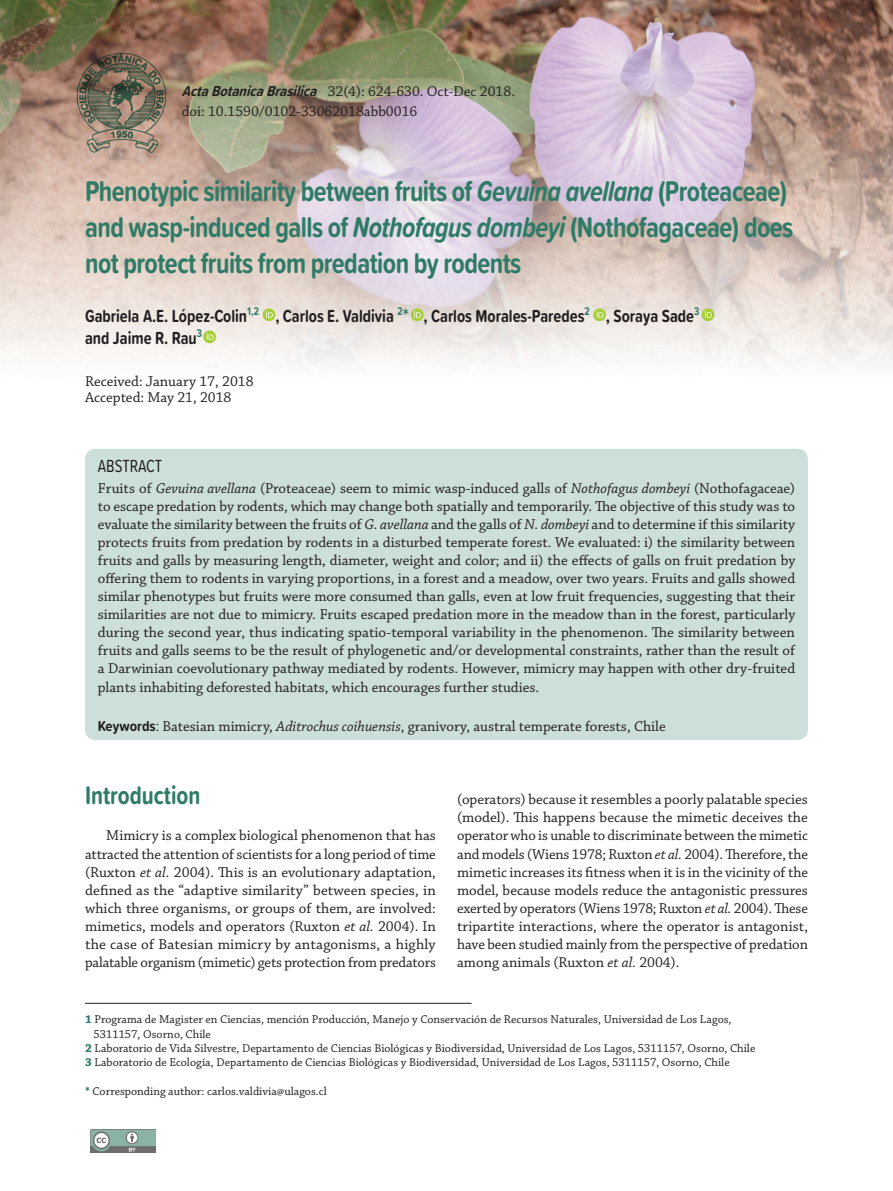
<style>
.page{position:relative;width:893px;height:1191px;background:#fff}
.page>*{position:absolute;margin:0;border:0;box-sizing:border-box;transform-origin:0 0}
.TÍTULO{font:700 29.7px/36px "Proxima Soft Cond";letter-spacing:-.02em;color:#2f7b67;scale:.91 1}
.SUBTÍTULOS{font:700 26.4px "Proxima Soft Cond";color:#2f7b67;scale:.91 1}
.AUTORES{font:700 18.15px/21.6px "Proxima Soft Cond";color:#231f20;scale:.91 1}
.ABSTRACT1{font:18.15px "Proxima Soft Cond";color:#231f20;scale:.91 1}
.ABSTRACT2{font:15px/18px "Chaparral Pro";color:#231f20;text-align:justify}
.MIOLO{font:15px/18px "Chaparral Pro";letter-spacing:-.005em;color:#231f20;text-align:justify}
.KEY_WORDS1{font:15px "Chaparral Pro";color:#231f20}
.RECEPÇÃO{font:15px "Chaparral Pro";color:#231f20}
.DOI{font:15px "Chaparral Pro";color:#231f20}
.NOTAS{font:12px "Chaparral Pro";color:#231f20}
.NOTAS-2a_LINHA{font:12px "Chaparral Pro";color:#231f20}
.s1{font-family:"Proxima Soft Cond";font-weight:700;font-style:italic}
.s2{font-style:italic}
.s3{font-size:19.8px;color:#2f7b67}
.s4{font-family:"Proxima Soft Cond";font-weight:700}
.s5{font-family:"Proxima Soft Cond"}
.s6{font-weight:700;color:#2f7b67}
</style>
<div class="page">
<img style="left:135px;top:0;width:758px;height:365px">
<img style="left:0;top:0;width:135px;height:79px">
<img style="left:0;top:79px;width:82px;height:279px">
<img style="left:75px;top:47px;width:95px;height:112px">
<div style="left:85px;top:449px;width:723px;height:291px;background:#cddfdb;border-radius:11px"></div>
<hr style="left:85px;top:1003px;width:387px;height:1px;background:#231f20">
<img style="left:91px;top:1129px;width:65px;height:23px">
<div style="left:263px;top:308px;width:12px;height:13px;background:#a6ce39;border-radius:50%"></div>
<svg style="left:266px;top:311px;width:7px;height:7px"></svg>
<svg style="left:203px;top:330px;width:13px;height:13px"></svg>
<svg style="left:207px;top:333px;width:7px;height:7px"></svg>
<div style="left:702px;top:308px;width:12px;height:13px;background:#a6ce39;border-radius:50%"></div>
<svg style="left:705px;top:311px;width:7px;height:7px"></svg>
<svg style="left:593px;top:308px;width:13px;height:13px"></svg>
<svg style="left:597px;top:311px;width:6px;height:7px"></svg>
<div style="left:411px;top:308px;width:12px;height:13px;background:#a6ce39;border-radius:50%"></div>
<svg style="left:414px;top:311px;width:7px;height:7px"></svg>
<p class="MIOLO" style="left:182px;top:82px;width:335px"><span class="s1">ActaBotanicaBrasilica</span> 32(4): 624-630. Oct-Dec 2018.</p>
<p class="DOI" style="left:182px;top:103px;width:237px">doi: 10.1590/0102-33062018abb0016</p>
<p class="TÍTULO" style="left:85px;top:172px;width:780px">Phenotypic similarity between fruits of <span class="s2">Gevuina avellana</span> (Proteaceae) and wasp-induced galls of <span class="s2">Nothofagus dombeyi</span> (Nothofagaceae) does not protect fruits from predation by rodents</p>
<p class="AUTORES" style="left:85px;top:304px;width:677px">Gabriela A.E. López-Colin<sup>1,2</sup> , Carlos E. Valdivia <sup>2</sup><span class="s3">*</span> , Carlos Morales-Paredes<sup>2</sup> , Soraya Sade<sup>3 </sup>and Jaime R. Rau<sup>3</sup></p>
<p class="RECEPÇÃO" style="left:85px;top:373px;width:170px">Received: January 17, 2018</p>
<p class="RECEPÇÃO" style="left:85px;top:388px;width:148px">Accepted: May 21, 2018</p>
<p class="ABSTRACT1" style="left:98px;top:453px;width:72px">ABSTRACT</p>
<p class="ABSTRACT2" style="left:98px;top:479px;width:699px">Fruits of <span class="s2">Gevuina avellana</span> (Proteaceae) seem to mimic wasp-induced galls of <span class="s2">Nothofagus dombeyi</span> (Nothofagaceae) to escape predation by rodents, which may change both spatially and temporarily. The objective of this study was to evaluate the similarity between the fruits of <span class="s2">G. avellana</span> and the galls of <span class="s2">N. dombeyi</span> and to determine if this similarity protects fruits from predation by rodents in a disturbed temperate forest. We evaluated: i) the similarity between fruits and galls by measuring length, diameter, weight and color; and ii) the effects of galls on fruit predation by offering them to rodents in varying proportions, in a forest and a meadow, over two years. Fruits and galls showed similar phenotypes but fruits were more consumed than galls, even at low fruit frequencies, suggesting that their similarities are not due to mimicry. Fruits escaped predation more in the meadow than in the forest, particularly during the second year, thus indicating spatio-temporal variability in the phenomenon. The similarity between fruits and galls seems to be the result of phylogenetic and/or developmental constraints, rather than the result of a Darwinian coevolutionary pathway mediated by rodents. However, mimicry may happen with other dry-fruited plants inhabiting deforested habitats, which encourages further studies.</p>
<p class="KEY_WORDS1" style="left:98px;top:718px;width:569px"><span class="s4">Keywords</span><span class="s5">:</span> Batesian mimicry, <span class="s2">Aditrochus coihuensis</span>, granivory, austral temperate forests, Chile</p>
<p class="SUBTÍTULOS" style="left:85px;top:775px;width:128px">Introduction</p>
<p class="MIOLO" style="left:85px;top:827px;width:352px;text-indent:21px">Mimicry is a complex biological phenomenon that has attracted the attention of scientists for a long period of time (Ruxton <span class="s2">et al.</span> 2004). This is an evolutionary adaptation, defined as the “adaptive similarity” between species, in which three organisms, or groups of them, are involved: mimetics, models and operators (Ruxton <span class="s2">et al.</span> 2004). In the case of Batesian mimicry by antagonisms, a highly palatable organism (mimetic) gets protection from predators</p>
<p class="MIOLO" style="left:457px;top:791px;width:352px">(operators) because it resembles a poorly palatable species (model). This happens because the mimetic deceives the operator who is unable to discriminate between the mimetic and models (Wiens 1978; Ruxton <span class="s2">et al.</span> 2004). Therefore, the mimetic increases its fitness when it is in the vicinity of the model, because models reduce the antagonistic pressures exerted by operators (Wiens 1978; Ruxton <span class="s2">et al.</span> 2004). These tripartite interactions, where the operator is antagonist, have been studied mainly from the perspective of predation among animals (Ruxton <span class="s2">et al.</span> 2004).</p>
<p class="NOTAS" style="left:85px;top:1012px;width:648px"><span class="s6">1</span> Programa de Magister en Ciencias, mención Producción, Manejo y Conservación de Recursos Naturales, Universidad de Los Lagos,</p>
<p class="NOTAS-2a_LINHA" style="left:94px;top:1027px;width:119px">5311157, Osorno, Chile</p>
<p class="NOTAS" style="left:85px;top:1041px;width:672px"><span class="s6">2</span> Laboratorio de Vida Silvestre, Departamento de Ciencias Biológicas y Biodiversidad, Universidad de Los Lagos, 5311157, Osorno, Chile</p>
<p class="NOTAS" style="left:85px;top:1056px;width:646px"><span class="s6">3</span> Laboratorio de Ecología, Departamento de Ciencias Biológicas y Biodiversidad, Universidad de Los Lagos, 5311157, Osorno, Chile</p>
<p class="NOTAS" style="left:85px;top:1084px;width:243px"><span class="s6">*</span> Corresponding author: carlos.valdivia@ulagos.cl</p>
</div>
